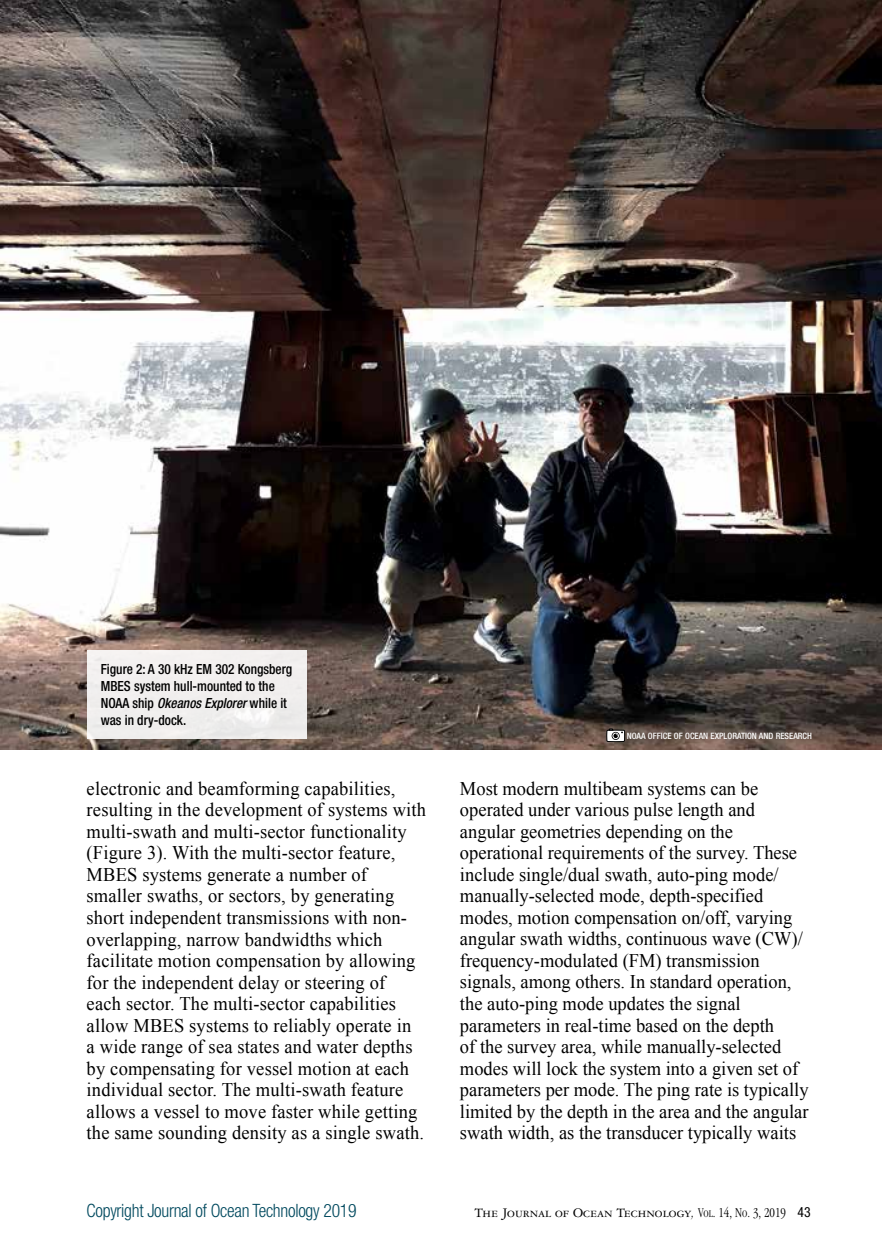
<style>
.page{position:relative;width:882px;height:1260px;background:#fff}
.page>*{position:absolute;margin:0;border:0;box-sizing:border-box;transform-origin:0 0}
.t1{font:19.25px/21.5px "Times New Roman";letter-spacing:.01em;color:#000;scale:.96 1}
.t2{font:300 condensed 18.38px "Helvetica Neue";letter-spacing:-.015em;color:#00495e;scale:.96 1}
.t3{font:500 condensed 14px/16.8px "Helvetica Neue";color:#000;scale:.95 1}
.t4{font:14px "Garamond Three SC";color:#000}
.t5{font:500 condensed 8.75px "Helvetica Neue";color:#fff}
.s1{font-style:italic}
.s2{font-family:"Garamond";font-weight:300;font-style:italic;font-stretch:condensed}
.s3{font-family:"Garamond";font-weight:300;font-stretch:condensed}
.s4{font-family:"Garamond";font-weight:300;font-stretch:condensed;font-size:10.5px}
.s5{font-family:"Helvetica Neue LT Std";font-stretch:condensed}
</style>
<div class="page">
<img style="left:0;top:0;width:882px;height:750px">
<svg style="left:607px;top:729px;width:18px;height:13px"></svg>
<div style="left:87px;top:650px;width:220px;height:88px;background:#f1efee"></div>
<p class="t3" style="left:101px;top:661px;width:203px">Figure 2: A 30 kHz EM 302 Kongsberg<br>MBES system hull-mounted to the<br>NOAA ship <span class="s1">Okeanos Explorer</span> while it was in dry-dock.</p>
<p class="t5" style="left:627px;top:731px;width:187px">NOAA OFFICE OF OCEAN EXPLORATION AND RESEARCH</p>
<p class="t1" style="left:87px;top:777px;width:355px">electronic and beamforming capabilities, resulting in the development of systems with multi-swath and multi-sector functionality (Figure 3). With the multi-sector feature, MBES systems generate a number of smaller swaths, or sectors, by generating short independent transmissions with non&shy;overlapping, narrow bandwidths which facilitate motion compensation by allowing for the independent delay or steering of<br>each sector. The multi-sector capabilities allow MBES systems to reliably operate in<br>a wide range of sea states and water depths by compensating for vessel motion at each individual sector. The multi-swath feature allows a vessel to move faster while getting the same sounding density as a single swath.</p>
<p class="t1" style="left:460px;top:777px;width:365px">Most modern multibeam systems can be operated under various pulse length and angular geometries depending on the operational requirements of the survey. These include single/dual swath, auto-ping mode/ manually-selected mode, depth-specified modes, motion compensation on/off, varying angular swath widths, continuous wave (CW)/ frequency-modulated (FM) transmission signals, among others. In standard operation, the auto-ping mode updates the signal parameters in real-time based on the depth<br>of the survey area, while manually-selected modes will lock the system into a given set of parameters per mode. The ping rate is typically limited by the depth in the area and the angular swath width, as the transducer typically waits</p>
<p class="t2" style="left:87px;top:1200px;width:283px">Copyright Journal of Ocean Technology 2019</p>
<p class="t4" style="left:475px;top:1205px;width:338px">The Journal of Ocean Technology<span class="s2">,</span> <span class="s3">V</span><span class="s4">ol</span><span class="s3">. 14, N</span><span class="s4">o</span><span class="s3">. 3, 2019</span> <span class="s5">43</span></p>
</div>
